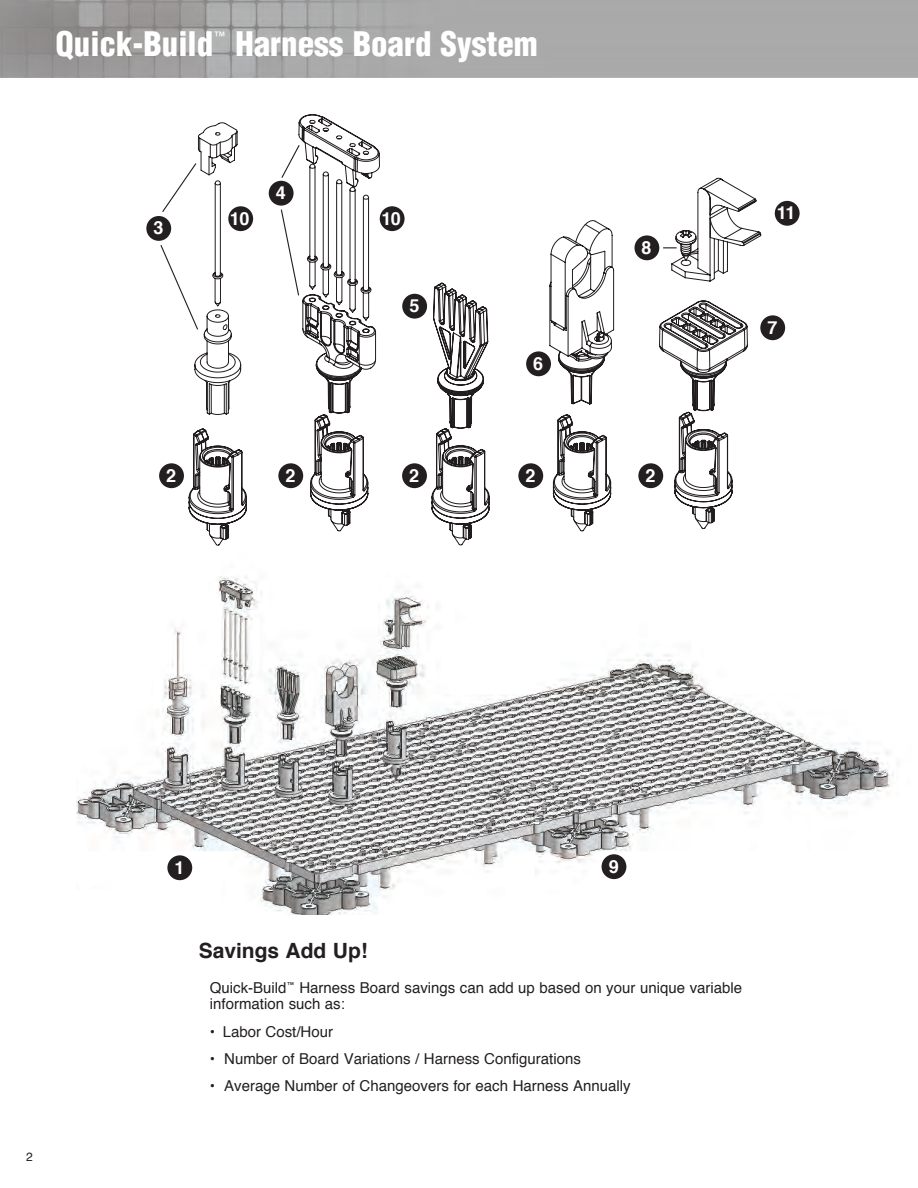
<style>
.page{position:relative;width:918px;height:1188px;background:#fff}
.page>*{position:absolute;margin:0;border:0;box-sizing:border-box;transform-origin:0 0}
.t1{font:900 condensed 33px "Helvetica";color:#fff}
.t2{font:700 21px "Helvetica";color:#231f20}
.t3{font:700 18px "Helvetica";color:#fff}
.Bullet_green_Univ_16{font:15px/16.5px "Helvetica";color:#231f20}
.t4{font:13.2px "Helvetica";color:#fff}
.t5{font:12px "Helvetica";color:#231f20}
</style>
<div class="page">
<img style="left:0;top:0;width:918px;height:78px">
<svg style="left:189px;top:114px;width:572px;height:431px"></svg>
<img style="left:77px;top:576px;width:816px;height:339px">
<div style="left:77px;top:890px;width:65px;height:25px;background:#fff"></div>
<div style="left:146px;top:216px;width:25px;height:25px;background:#231f20;border-radius:50%"></div>
<div style="left:228px;top:206px;width:25px;height:25px;background:#231f20;border-radius:50%"></div>
<div style="left:269px;top:181px;width:25px;height:25px;background:#231f20;border-radius:50%"></div>
<div style="left:402px;top:294px;width:25px;height:25px;background:#231f20;border-radius:50%"></div>
<div style="left:159px;top:463px;width:25px;height:25px;background:#231f20;border-radius:50%"></div>
<div style="left:278px;top:463px;width:25px;height:25px;background:#231f20;border-radius:50%"></div>
<div style="left:402px;top:463px;width:25px;height:25px;background:#231f20;border-radius:50%"></div>
<div style="left:518px;top:463px;width:25px;height:25px;background:#231f20;border-radius:50%"></div>
<div style="left:526px;top:351px;width:25px;height:25px;background:#231f20;border-radius:50%"></div>
<div style="left:634px;top:235px;width:25px;height:25px;background:#231f20;border-radius:50%"></div>
<div style="left:760px;top:315px;width:25px;height:25px;background:#231f20;border-radius:50%"></div>
<div style="left:167px;top:855px;width:25px;height:25px;background:#231f20;border-radius:50%"></div>
<div style="left:602px;top:854px;width:24px;height:25px;background:#231f20;border-radius:50%"></div>
<div style="left:380px;top:206px;width:25px;height:25px;background:#231f20;border-radius:50%"></div>
<div style="left:775px;top:201px;width:25px;height:25px;background:#231f20;border-radius:50%"></div>
<div style="left:638px;top:463px;width:25px;height:25px;background:#231f20;border-radius:50%"></div>
<svg style="left:162px;top:162px;width:36px;height:51px"></svg>
<svg style="left:160px;top:244px;width:39px;height:87px"></svg>
<svg style="left:280px;top:144px;width:21px;height:35px"></svg>
<svg style="left:280px;top:208px;width:20px;height:89px"></svg>
<svg style="left:663px;top:247px;width:14px;height:1px"></svg>
<p class="t1" style="left:56px;top:23px;width:159px">Quick-Build</p>
<p class="t4" style="left:213px;top:27px;width:15px">™</p>
<p class="t1" style="left:235px;top:23px;width:304px">Harness Board System</p>
<p class="t3" style="left:153px;top:213px;width:12px">3</p>
<p class="t3" style="left:230px;top:204px;width:21px">10</p>
<p class="t3" style="left:276px;top:178px;width:12px">4</p>
<p class="t3" style="left:381px;top:204px;width:21px">10</p>
<p class="t3" style="left:777px;top:198px;width:20px">11</p>
<p class="t3" style="left:409px;top:291px;width:12px">5</p>
<p class="t3" style="left:533px;top:349px;width:12px">6</p>
<p class="t3" style="left:642px;top:233px;width:12px">8</p>
<p class="t3" style="left:767px;top:313px;width:12px">7</p>
<p class="t3" style="left:166px;top:461px;width:12px">2</p>
<p class="t3" style="left:286px;top:461px;width:12px">2</p>
<p class="t3" style="left:409px;top:461px;width:12px">2</p>
<p class="t3" style="left:526px;top:461px;width:12px">2</p>
<p class="t3" style="left:646px;top:461px;width:12px">2</p>
<p class="t5" style="left:26px;top:1147px;width:8px">2</p>
<p class="t3" style="left:175px;top:853px;width:12px">1</p>
<p class="t3" style="left:609px;top:852px;width:12px">9</p>
<p class="t2" style="left:199px;top:933px;width:171px">Savings Add Up!</p>
<p class="Bullet_green_Univ_16" style="left:210px;top:980px;width:534px">Quick-Build<sup>™</sup> Harness Board savings can add up based on your unique variable information such as:</p>
<p class="Bullet_green_Univ_16" style="left:210px;top:1024px;width:125px">• Labor Cost/Hour</p>
<p class="Bullet_green_Univ_16" style="left:210px;top:1051px;width:373px">• Number of Board Variations / Harness Configurations</p>
<p class="Bullet_green_Univ_16" style="left:210px;top:1078px;width:422px">• Average Number of Changeovers for each Harness Annually</p>
</div>
